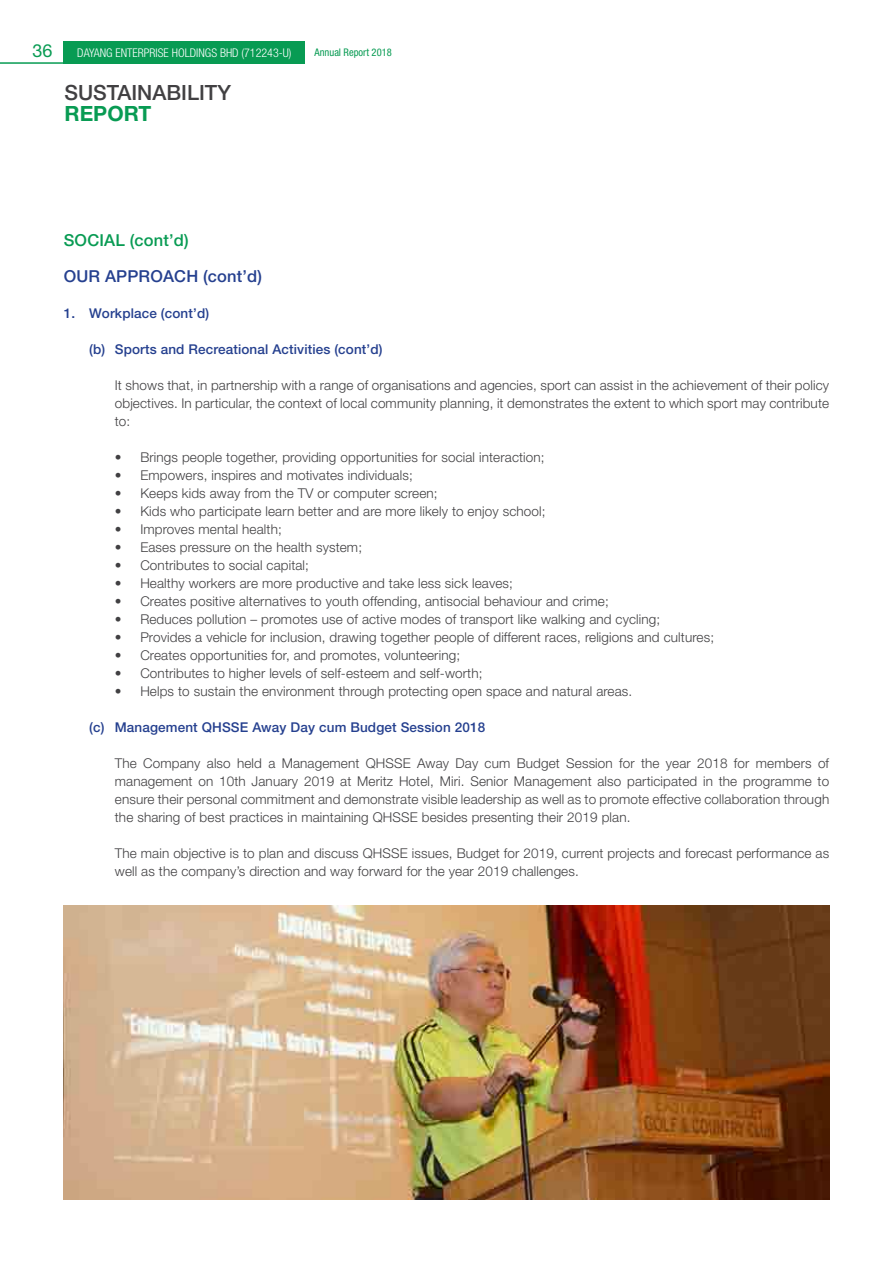
<style>
.page{position:relative;width:893px;height:1263px;background:#fff}
.page>*{position:absolute;margin:0;border:0;box-sizing:border-box;transform-origin:0 0}
.t1{font:500 21px "Helvetica Neue LT Std";color:#414042}
.t2{font:700 21px "Helvetica Neue LT Std";color:#089b53}
.t3{font:18px "Helvetica Neue LT Std";color:#089b53}
.t4{font:500 16.5px "Helvetica Neue LT Std";color:#25408f}
.t5{font:500 16.5px "Helvetica Neue LT Std";color:#089b53}
.t6{font:300 13.5px/18px "Helvetica Neue LT Std";letter-spacing:.01em;color:#414042;text-align:justify}
.t7{font:500 13.5px "Helvetica Neue LT Std";letter-spacing:.01em;color:#25408f}
.t8{font:300 condensed 12px "Helvetica Neue LT Std";color:#fff}
.t9{font:condensed 10.5px "Helvetica Neue LT Std";color:#089b53}
</style>
<div class="page">
<div style="left:64px;top:41px;width:241px;height:23px;background:#089b53"></div>
<hr style="left:0;top:62px;width:73px;height:2px;background:#089b53">
<img style="left:64px;top:906px;width:765px;height:293px">
<h2 class="t3" style="left:33px;top:40px;width:22px">36</h2>
<p class="t8" style="left:77px;top:46px;width:216px">DAYANG ENTERPRISE HOLDINGS BHD (712243-U)</p>
<p class="t9" style="left:314px;top:46px;width:79px">Annual Report 2018</p>
<h1 class="t1" style="left:65px;top:80px;width:168px">Sustainability</h1>
<h1 class="t2" style="left:65px;top:101px;width:16px">REPORT</h1>
<p class="t5" style="left:64px;top:230px;width:126px">SOCIAL (cont’d)</p>
<p class="t4" style="left:64px;top:266px;width:12px">OURAPPROA</p>
<p class="t4" style="left:174px;top:266px;width:89px">CH (cont’d)</p>
<p class="t7" style="left:64px;top:305px;width:147px">1. Workplace (cont’d)</p>
<p class="t7" style="left:89px;top:341px;width:295px">(b) Sports and Recreational Activities (cont’d)</p>
<p class="t6" style="left:115px;top:376px;width:716px">It shows that, in partnership with a range of organisations and agencies, sport can assist in the achievement of their policy objectives. In particular, the context of local community planning, it demonstrates the extent to which sport may contribute to:</p>
<p class="t6" style="left:115px;top:448px;width:431px">• Brings people together, providing opportunities for social interaction;</p>
<p class="t6" style="left:115px;top:466px;width:299px">• Empowers, inspires and motivates individuals;</p>
<p class="t6" style="left:115px;top:484px;width:324px">• Keeps kids away from the TV or computer screen;</p>
<p class="t6" style="left:115px;top:502px;width:432px">• Kids who participate learn better and are more likely to enjoy school;</p>
<p class="t6" style="left:115px;top:520px;width:169px">• Improves mental health;</p>
<p class="t6" style="left:115px;top:538px;width:249px">• Eases pressure on the health system;</p>
<p class="t6" style="left:115px;top:556px;width:196px">• Contributes to social capital;</p>
<p class="t6" style="left:115px;top:574px;width:400px">• Healthy workers are more productive and take less sick leaves;</p>
<p class="t6" style="left:115px;top:592px;width:495px">• Creates positive alternatives to youth offending, antisocial behaviour and crime;</p>
<p class="t6" style="left:115px;top:610px;width:547px">• Reduces pollution – promotes use of active modes of transport like walking and cycling;</p>
<p class="t6" style="left:115px;top:628px;width:601px">• Provides a vehicle for inclusion, drawing together people of different races, religions and cultures;</p>
<p class="t6" style="left:115px;top:646px;width:347px">• Creates opportunities for, and promotes, volunteering;</p>
<p class="t6" style="left:115px;top:664px;width:369px">• Contributes to higher levels of self-esteem and self-worth;</p>
<p class="t6" style="left:115px;top:682px;width:519px">• Helps to sustain the environment through protecting open space and natural areas.</p>
<p class="t7" style="left:89px;top:719px;width:132px">(c) Management QHSSEA</p>
<p class="t7" style="left:261px;top:719px;width:225px">way Day cum Budget Session 2018</p>
<p class="t6" style="left:115px;top:754px;width:716px">The Company also held a Management QHSSE Away Day cum Budget Session for the year 2018 for members of management on 10th January 2019 at Meritz Hotel, Miri. Senior Management also participated in the programme to ensure their personal commitment and demonstrate visible leadership as well as to promote effective collaboration through the sharing of best practices in maintaining QHSSE besides presenting their 2019 plan.</p>
<p class="t6" style="left:115px;top:844px;width:716px">The main objective is to plan and discuss QHSSE issues, Budget for 2019, current projects and forecast performance as well as the company’s direction and way forward for the year 2019 challenges.</p>
</div>
